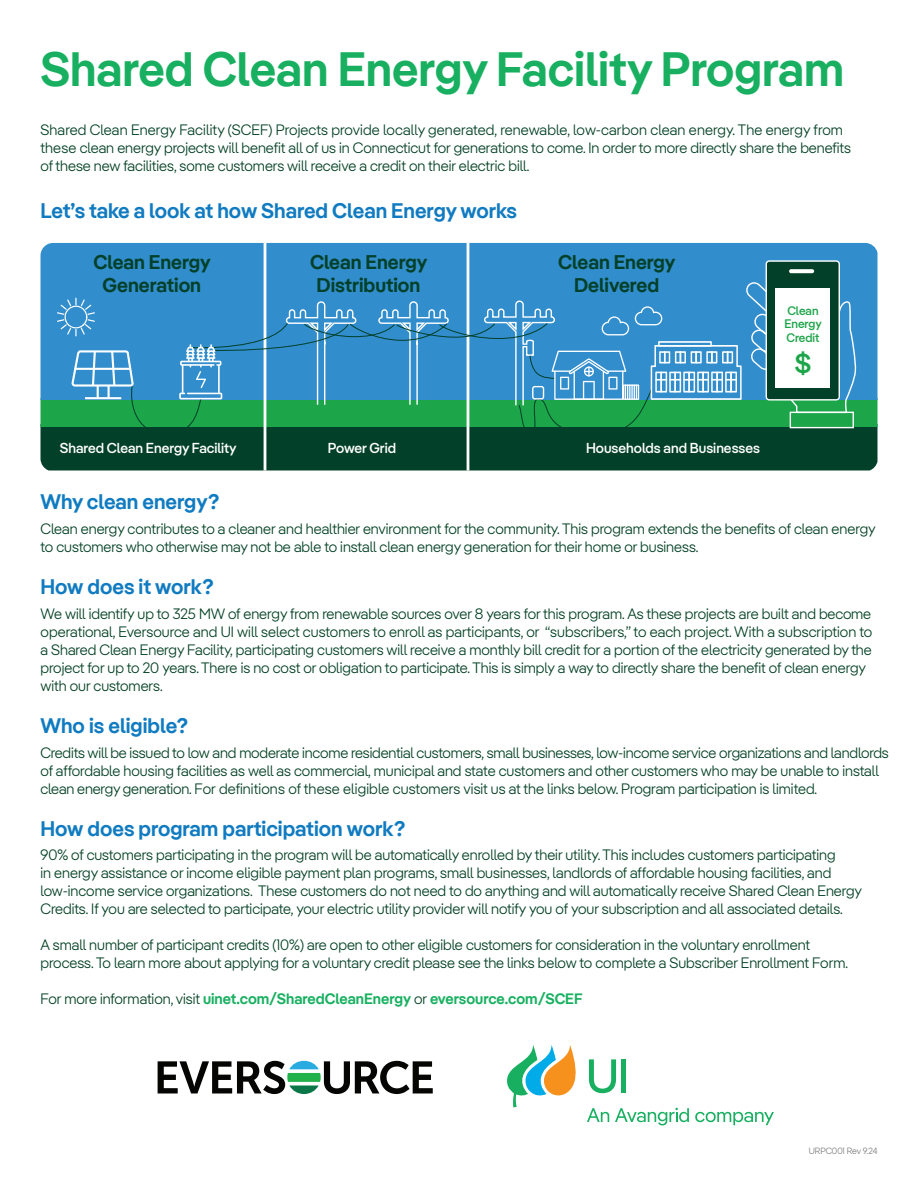
<style>
.page{position:relative;width:918px;height:1188px;background:#fff}
.page>*{position:absolute;margin:0;border:0;box-sizing:border-box;transform-origin:0 0}
.t1{font:700 48px "Iber Pangea Sm";color:#18b060}
.t2{font:500 27.15px "Iber Pangea";color:#1ca549}
.t3{font:700 21px "Iber Pangea Sm";color:#107bc1}
.t4{font:700 19.8px/22.5px "Iber Pangea Sm";color:#024029;text-align:center}
.t5{font:300 15px/18px "Iber Pangea";color:#003f22}
.t6{font:700 15px "Iber Pangea Sm";color:#18b060}
.t7{font:500 14.1px "Iber Pangea";color:#fff}
.t8{font:500 12px/13.6px "Iber Pangea";color:#1ca549}
.t9{font:300 9px "Iber Pangea";color:#7d7978}
.s1{font-family:"Iber Pangea";font-weight:300;color:#003f22}
</style>
<div class="page">
<svg style="left:507px;top:1045px;width:182px;height:80px"></svg>
<svg style="left:695px;top:1112px;width:79px;height:13px"></svg>
<svg style="left:158px;top:1061px;width:275px;height:33px"></svg>
<div style="left:40px;top:425px;width:838px;height:45px;background:#024029"></div>
<div style="left:40px;top:399px;width:838px;height:28px;background:#1ca549"></div>
<div style="left:40px;top:243px;width:838px;height:157px;background:#318dcc"></div>
<hr style="left:264px;top:243px;width:2px;height:227px;background:#fff">
<hr style="left:467px;top:243px;width:2px;height:227px;background:#fff">
<div style="left:766px;top:261px;width:73px;height:139px;background:#024029;border-radius:3px"></div>
<div style="left:766px;top:260px;width:74px;height:141px;border:1px solid #fff;border-radius:3px"></div>
<svg style="left:789px;top:269px;width:25px;height:4px"></svg>
<svg style="left:57px;top:280px;width:801px;height:155px"></svg>
<p class="t1" style="left:40px;top:35px;width:805px">Shared Clean Energy Facility Program</p>
<p class="t5" style="left:40px;top:121px;width:812px">Shared Clean Energy Facility (SCEF) Projects provide locally generated, renewable, low-carbon clean energy. The energy from these clean energy projects will benefit all of us in Connecticut for generations to come. In order to more directly share the benefits of these new facilities, some customers will receive a credit on their electric bill.</p>
<p class="t3" style="left:40px;top:195px;width:478px">Let’s take a look at how Shared Clean Energy works</p>
<p class="t4" style="left:93px;top:251px;width:119px">Clean Energy<br>Generation</p>
<p class="t4" style="left:558px;top:251px;width:119px">Clean Energy<br>Delivered</p>
<p class="t4" style="left:310px;top:251px;width:119px">Clean Energy<br>Distribution</p>
<p class="t8" style="left:785px;top:303px;width:39px">Clean<br>Energy<br>Credit</p>
<p class="t2" style="left:794px;top:345px;width:19px">$</p>
<p class="t7" style="left:60px;top:438px;width:178px">Shared Clean Energy Facility</p>
<p class="t7" style="left:328px;top:438px;width:70px">Power Grid</p>
<p class="t7" style="left:586px;top:438px;width:176px">Households and Businesses</p>
<p class="t3" style="left:40px;top:487px;width:181px">Why clean energy?</p>
<p class="t5" style="left:40px;top:519px;width:837px">Clean energy contributes to a cleaner and healthier environment for the community. This program extends the benefits of clean energy to customers who otherwise may not be able to install clean energy generation for their home or business.</p>
<p class="t3" style="left:40px;top:572px;width:175px">How does it work?</p>
<p class="t5" style="left:40px;top:604px;width:833px">We will identify up to 325 MW of energy from renewable sources over 8 years for this program. As these projects are built and become operational, Eversource and UI will select customers to enroll as participants, or “subscribers,” to each project. With a subscription to a Shared Clean Energy Facility, participating customers will receive a monthly bill credit for a portion of the electricity generated by the project for up to 20 years. There is no cost or obligation to participate. This is simply a way to directly share the benefit of clean energy with our customers.</p>
<p class="t3" style="left:40px;top:710px;width:149px">Who is eligible?</p>
<p class="t5" style="left:40px;top:743px;width:850px">Credits will be issued to low and moderate income residential customers, small businesses, low-income service organizations and landlords of affordable housing facilities as well as commercial, municipal and state customers and other customers who may be unable to install clean energy generation. For definitions of these eligible customers visit us at the links below. Program participation is limited.</p>
<p class="t3" style="left:40px;top:813px;width:366px">How does program participation work?</p>
<p class="t5" style="left:40px;top:846px;width:823px">90% of customers participating in the program will be automatically enrolled by their utility. This includes customers participating<br>in energy assistance or income eligible payment plan programs, small businesses, landlords of affordable housing facilities, and low-income service organizations. These customers do not need to do anything and will automatically receive Shared Clean Energy Credits. If you are selected to participate, your electric utility provider will notify you of your subscription and all associated details.</p>
<p class="t5" style="left:40px;top:936px;width:809px">A small number of participant credits (10%) are open to other eligible customers for consideration in the voluntary enrollment process. To learn more about applying for a voluntary credit please see the links below to complete a Subscriber Enrollment Form.</p>
<p class="t6" style="left:40px;top:988px;width:544px"><span class="s1">For more information, visit</span> uinet.com/SharedCleanEnergy <span class="s1">or</span> eversource.com/SCEF</p>
<p class="t9" style="left:809px;top:1145px;width:70px">URPC001 Rev 9.24</p>
</div>
